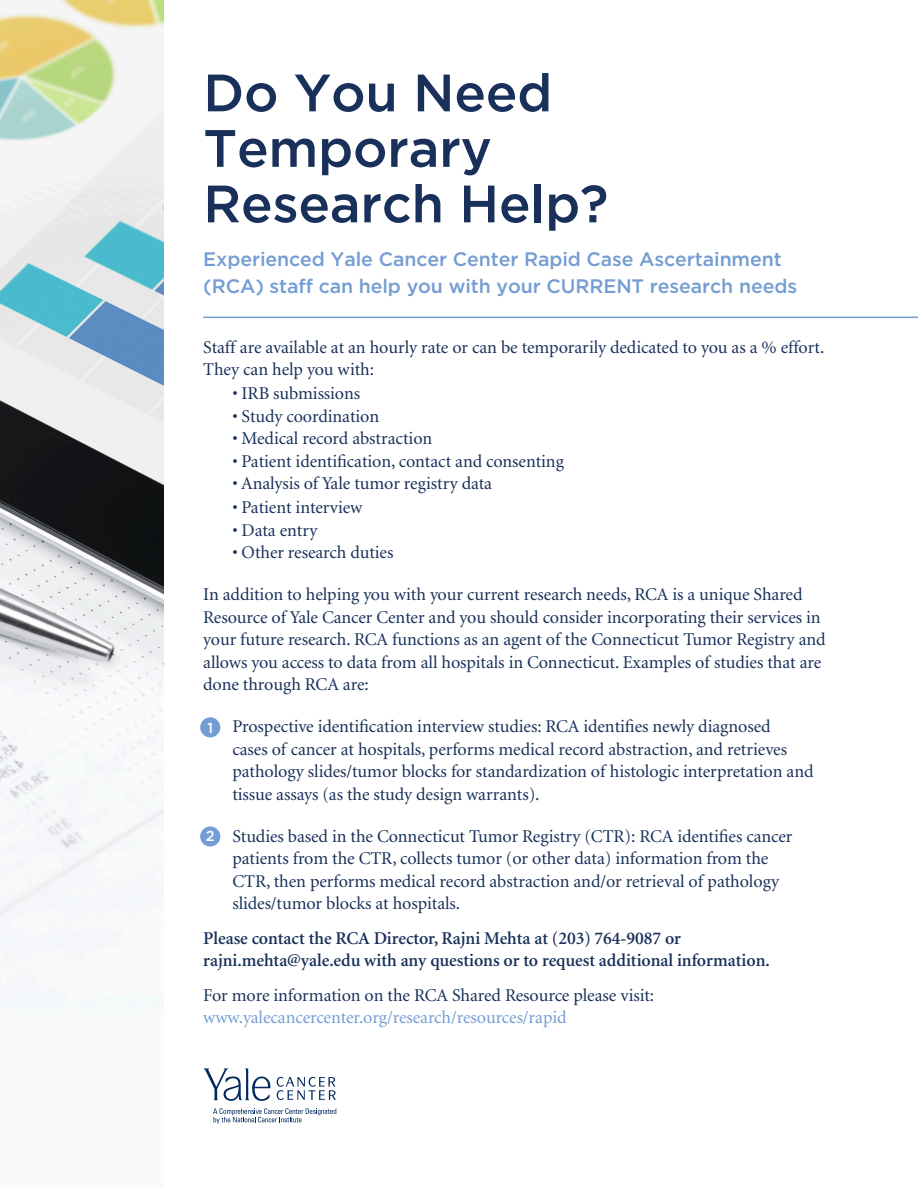
<style>
.page{position:relative;width:918px;height:1188px;background:#fff}
.page>*{position:absolute;margin:0;border:0;box-sizing:border-box;transform-origin:0 0}
.t1{font:500 52.5px/55.5px "Gotham";letter-spacing:-.005em;color:#18305a}
.t2{font:500 19.5px/27px "Gotham";letter-spacing:-.005em;color:#749dd3}
.Text-Original{font:18px/22.5px "Minion";letter-spacing:-.005em;color:#18305a}
.Text-Original-2{font:600 18px/22.5px "Minion";letter-spacing:-.005em;color:#18305a}
.t3{font:500 14.4px "Gotham";color:#fff}
.s1{color:#749dd3}
</style>
<div class="page">
<div style="left:0;top:0;width:164px;height:1188px;background:#f9fafc"></div>
<img style="left:0;top:0;width:164px;height:915px">
<hr style="left:203px;top:317px;width:715px;height:1px;background:#749dd3">
<div style="left:200px;top:717px;width:20px;height:20px;background:#749dd3;border-radius:50%"></div>
<div style="left:200px;top:826px;width:20px;height:21px;background:#749dd3;border-radius:50%"></div>
<svg style="left:203px;top:1068px;width:67px;height:33px"></svg>
<svg style="left:276px;top:1077px;width:60px;height:23px"></svg>
<svg style="left:213px;top:1108px;width:123px;height:16px"></svg>
<p class="t1" style="left:203px;top:64px;width:407px">Do You Need<br>Temporary<br>Research Help?</p>
<p class="t2" style="left:203px;top:245px;width:595px">Experienced Yale Cancer Center Rapid Case Ascertainment (RCA) staff can help you with your CURRENT research needs</p>
<p class="Text-Original" style="left:203px;top:337px;width:623px">Staff are available at an hourly rate or can be temporarily dedicated to you as a % effort.<br>They can help you with:</p>
<p class="Text-Original" style="left:232px;top:383px;width:129px">• IRB submissions</p>
<p class="Text-Original" style="left:232px;top:406px;width:148px">• Study coordination</p>
<p class="Text-Original" style="left:232px;top:428px;width:201px">• Medical record abstraction</p>
<p class="Text-Original" style="left:232px;top:451px;width:333px">• Patient identification, contact and consenting</p>
<p class="Text-Original" style="left:232px;top:473px;width:261px">• Analysis of Yale tumor registry data</p>
<p class="Text-Original" style="left:232px;top:497px;width:132px">• Patient interview</p>
<p class="Text-Original" style="left:232px;top:520px;width:87px">• Data entry</p>
<p class="Text-Original" style="left:232px;top:542px;width:163px">• Other research duties</p>
<p class="Text-Original" style="left:203px;top:584px;width:624px">In addition to helping you with your current research needs, RCA is a unique Shared Resource of Yale Cancer Center and you should consider incorporating their services in your future research. RCA functions as an agent of the Connecticut Tumor Registry and allows you access to data from all hospitals in Connecticut. Examples of studies that are done through RCA are:</p>
<p class="Text-Original" style="left:232px;top:716px;width:583px">Prospective identification interview studies: RCA identifies newly diagnosed<br>cases of cancer at hospitals, performs medical record abstraction, and retrieves pathology slides/tumor blocks for standardization of histologic interpretation and tissue assays (as the study design warrants).</p>
<p class="Text-Original" style="left:232px;top:826px;width:562px">Studies based in the Connecticut Tumor Registry (CTR): RCA identifies cancer patients from the CTR, collects tumor (or other data) information from the CTR, then performs medical record abstraction and/or retrieval of pathology slides/tumor blocks at hospitals.</p>
<p class="Text-Original-2" style="left:203px;top:927px;width:568px">Please contact the RCA Director, Rajni Mehta at (203) 764-9087 or rajni.mehta@yale.edu with any questions or to request additional information.</p>
<p class="Text-Original" style="left:203px;top:985px;width:453px">For more information on the RCA Shared Resource please visit: <span class="s1">www.yalecancercenter.org/research/resources/rapid</span></p>
<p class="t3" style="left:207px;top:719px;width:7px">1</p>
<p class="t3" style="left:206px;top:828px;width:10px">2</p>
</div>
